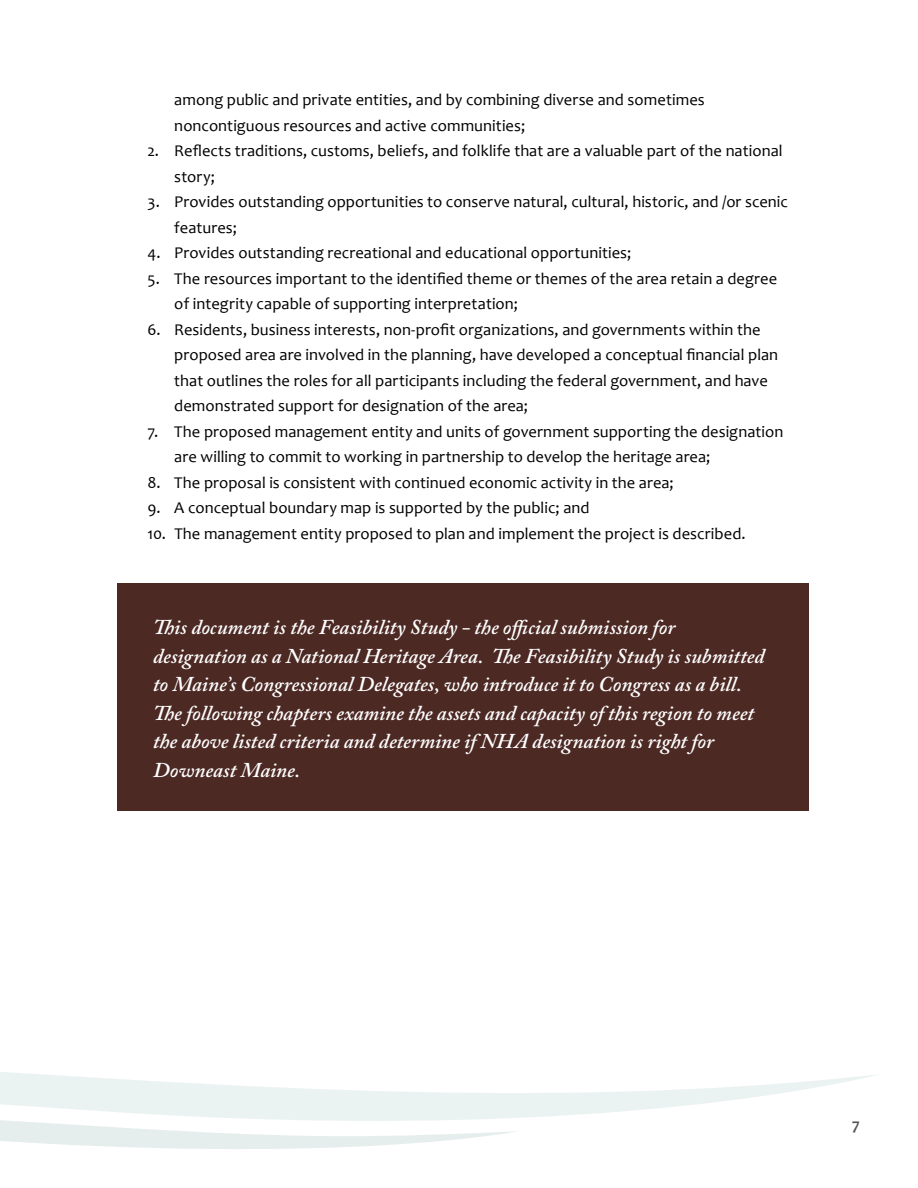
<style>
.page{position:relative;width:918px;height:1188px;background:#fff}
.page>*{position:absolute;margin:0;border:0;box-sizing:border-box;transform-origin:0 0}
.t1{font:italic 600 21px/28.5px "Adobe Caslon Pro";color:#fff}
.t2{font:16.5px/25.5px "Candara";letter-spacing:.005em;color:#000}
.t3{font:700 16.5px "Candara";color:#555}
</style>
<div class="page">
<div style="left:117px;top:583px;width:692px;height:228px;background:#4d2924"></div>
<svg style="left:0;top:1072px;width:878px;height:46px"></svg>
<svg style="left:0;top:1084px;width:519px;height:65px"></svg>
<p class="t2" style="left:174px;top:87px;width:532px">among public and private entities, and by combining diverse and sometimes noncontiguous resources and active communities;</p>
<p class="t2" style="left:174px;top:138px;width:610px;text-indent:-27px">2. Reflects traditions, customs, beliefs, and folklife that are a valuable part of the national story;</p>
<p class="t2" style="left:174px;top:189px;width:615px;text-indent:-27px">3. Provides outstanding opportunities to conserve natural, cultural, historic, and /or scenic features;</p>
<p class="t2" style="left:147px;top:240px;width:485px">4. Provides outstanding recreational and educational opportunities;</p>
<p class="t2" style="left:174px;top:265px;width:604px;text-indent:-27px">5. The resources important to the identified theme or themes of the area retain a degree of integrity capable of supporting interpretation;</p>
<p class="t2" style="left:174px;top:316px;width:605px;text-indent:-27px">6. Residents, business interests, non-profit organizations, and governments within the proposed area are involved in the planning, have developed a conceptual financial plan that outlines the roles for all participants including the federal government, and have demonstrated support for designation of the area;</p>
<p class="t2" style="left:174px;top:418px;width:611px;text-indent:-27px">7. The proposed management entity and units of government supporting the designation are willing to commit to working in partnership to develop the heritage area;</p>
<p class="t2" style="left:147px;top:469px;width:528px">8. The proposal is consistent with continued economic activity in the area;</p>
<p class="t2" style="left:147px;top:495px;width:444px">9. A conceptual boundary map is supported by the public; and</p>
<p class="t2" style="left:147px;top:520px;width:600px">10. The management entity proposed to plan and implement the project is described.</p>
<p class="t1" style="left:153px;top:613px;width:613px">This document is the Feasibility Study - the official submission for designation as a National Heritage Area. The Feasibility Study is submitted to Maine’s Congressional Delegates, who introduce it to Congress as a bill.<br>The following chapters examine the assets and capacity of this region to meet the above listed criteria and determine if NHA designation is right for Downeast Maine.</p>
<p class="t3" style="left:852px;top:1114px;width:9px">7</p>
</div>
